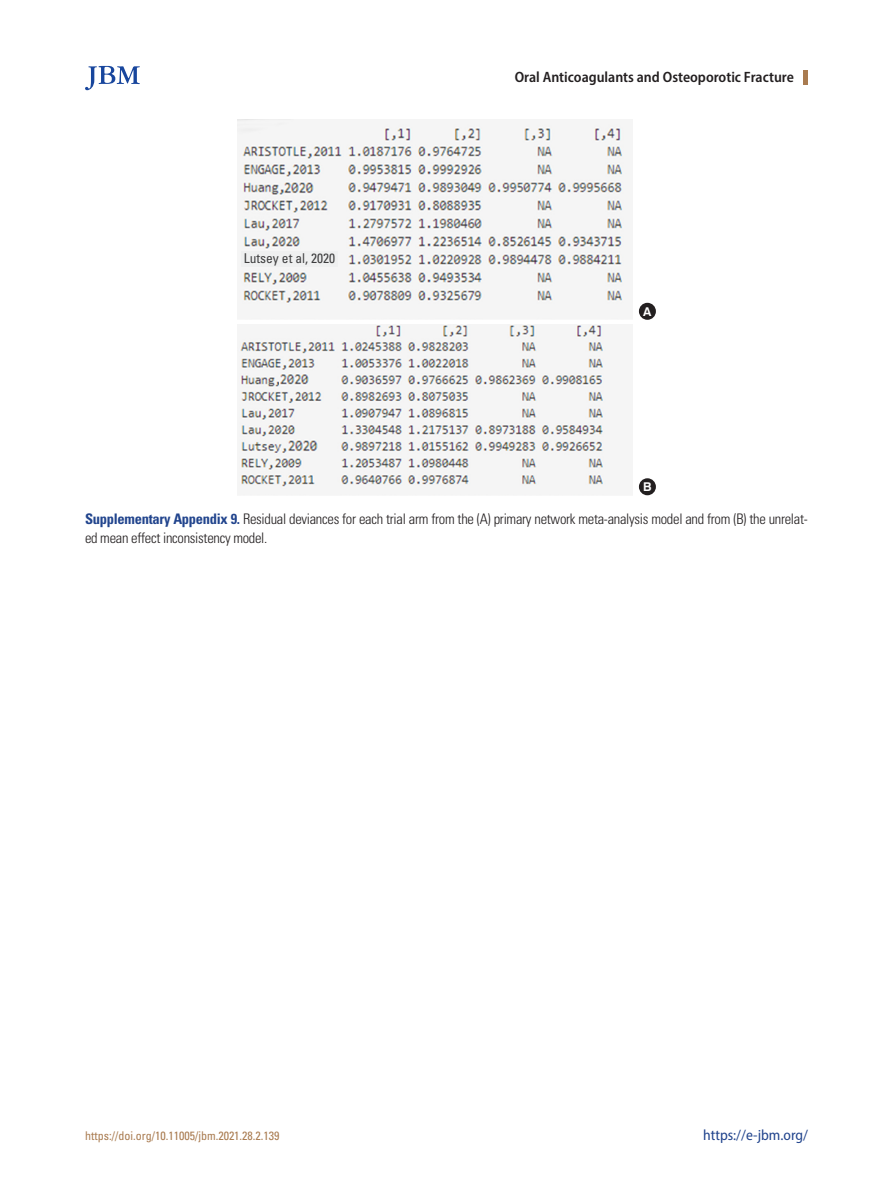
<style>
.page{position:relative;width:893px;height:1191px;background:#fff}
.page>*{position:absolute;margin:0;border:0;box-sizing:border-box;transform-origin:0 0}
.t1{font:600 semi-condensed 15px "Myriad Pro";color:#231f20}
.t2{font:semi-condensed 15px "Myriad Pro";color:#21448d}
.jbm_표그림캡션{font:300 condensed 14.55px/18.8px "Univers LT Std";letter-spacing:-.02em;color:#231f20}
.t3{font:condensed 13.5px "Univers LT Std";color:#3e3e3f}
.t4{font:700 12.15px "Swiss 721 BT";color:#fff}
.t5{font:condensed 12px "Univers LT Std";color:#a97b50}
.s1{font-weight:700;color:#21448d}
</style>
<div class="page">
<hr style="left:804px;top:70px;width:4px;height:15px;background:#a97b50">
<svg style="left:85px;top:66px;width:55px;height:24px"></svg>
<img style="left:237px;top:119px;width:390px;height:200px">
<img style="left:237px;top:324px;width:369px;height:171px">
<div style="left:639px;top:303px;width:17px;height:17px;background:#231f20;border-radius:50%"></div>
<div style="left:639px;top:478px;width:17px;height:17px;background:#231f20;border-radius:50%"></div>
<img style="left:284px;top:180px;width:33px;height:15px">
<img style="left:288px;top:438px;width:33px;height:15px">
<div style="left:241px;top:251px;width:97px;height:15px;background:#eff0f0"></div>
<img style="left:280px;top:372px;width:32px;height:14px">
<p class="t3" style="left:244px;top:249px;width:93px">Lutsey et al, 2020</p>
<p class="t1" style="left:515px;top:68px;width:281px">Oral Anticoagulants and Osteoporotic Fracture</p>
<p class="t4" style="left:643px;top:304px;width:10px">A</p>
<p class="t4" style="left:643px;top:479px;width:10px">B</p>
<p class="jbm_표그림캡션" style="left:85px;top:510px;width:724px"><span class="s1">Supplementary Appendix 9.</span> Residual deviances for each trial arm from the (A) primary network meta-analysis model and from (B) the unrelat&shy;ed mean effect inconsistency model.</p>
<p class="t5" style="left:85px;top:1127px;width:196px">https://doi.org/10.11005/jbm.2021.28.2.139</p>
<p class="t2" style="left:703px;top:1125px;width:106px">https://e-jbm.org/</p>
</div>
